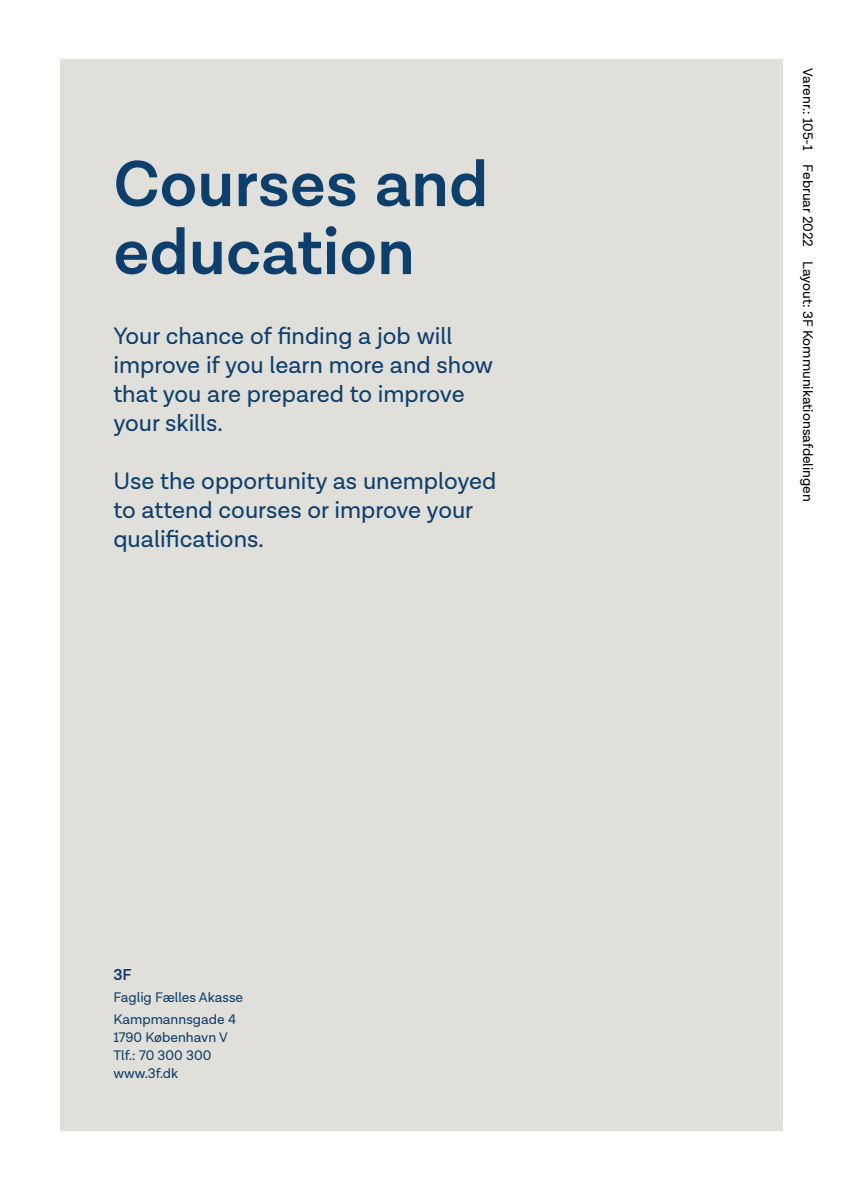
<style>
.page{position:relative;width:842px;height:1191px;background:#fff}
.page>*{position:absolute;margin:0;border:0;box-sizing:border-box;transform-origin:0 0}
.t1{font:600 66px/68px "Lota Grotesque";color:#0c3f6c}
.t2{font:24px/29px "Lota Grotesque";color:#0c3f6c}
.t3{font:600 16px "Lota Grotesque";color:#0c3f6c}
.t4{font:14px/18px "Lota Grotesque";color:#0c3f6c}
.t5{font:14px "Lota Grotesque";color:#000}
</style>
<div class="page">
<div style="left:60px;top:60px;width:722px;height:1071px;background:#e1dfd9"></div>
<h1 class="t1" style="left:113px;top:152px;width:376px">Courses and education</h1>
<p class="t2" style="left:113px;top:322px;width:381px">Your chance of finding a job will improve if you learn more and show that you are prepared to improve your skills.</p>
<p class="t2" style="left:113px;top:467px;width:385px">Use the opportunity as unemployed to attend courses or improve your qualifications.</p>
<p class="t3" style="left:113px;top:965px;width:20px">3F</p>
<p class="t4" style="left:113px;top:986px;width:131px;line-height:22px">Faglig Fælles Akasse<br>Kampmannsgade 4</p>
<p class="t4" style="left:113px;top:1028px;width:116px">1790 København V<br>Tlf.: 70 300 300 www.3f.dk</p>
<p class="t5" style="left:816px;top:68px;width:435px;rotate:90deg">Varenr.: 105-1 Februar 2022 Layout: 3F Kommunikationsafdelingen</p>
</div>
